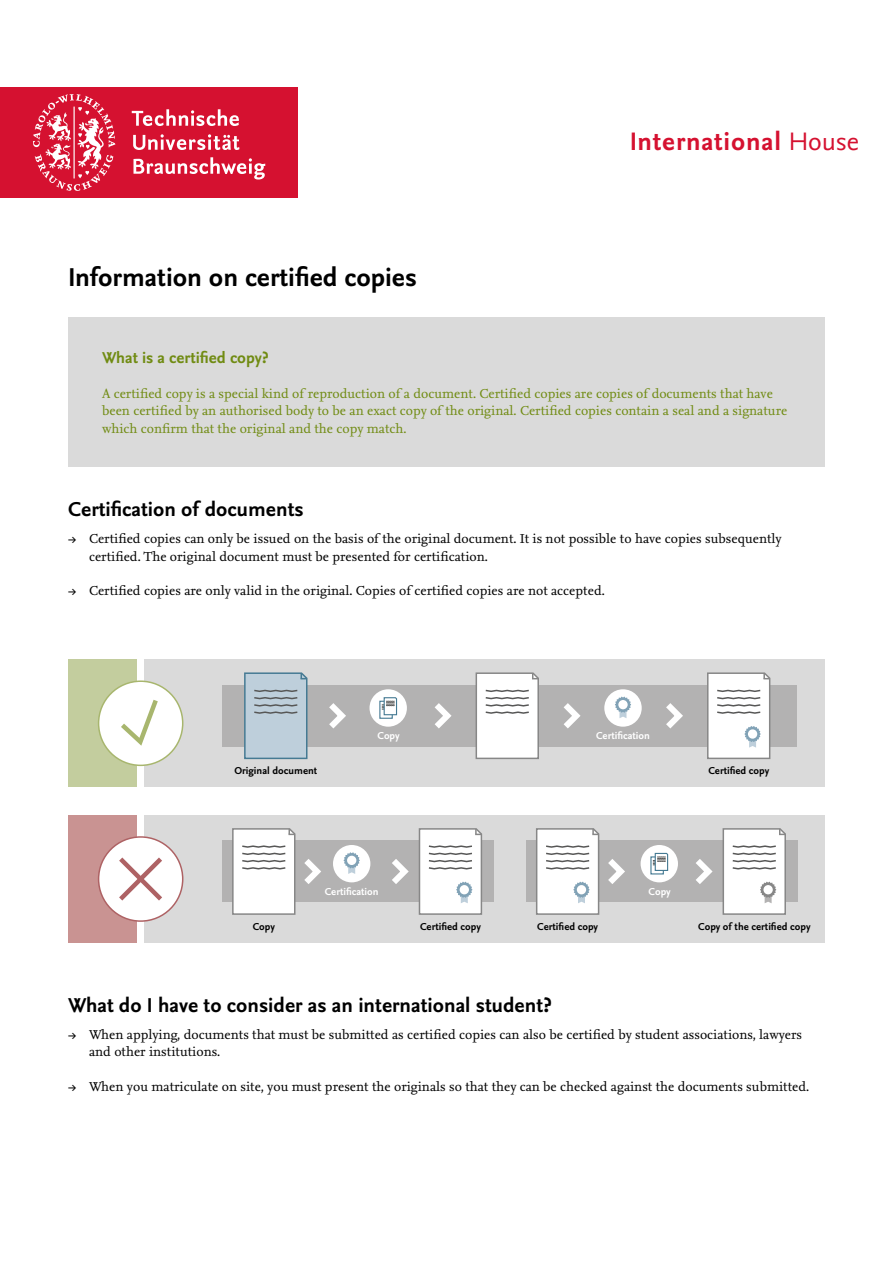
<style>
.page{position:relative;width:893px;height:1263px;background:#fff}
.page>*{position:absolute;margin:0;border:0;box-sizing:border-box;transform-origin:0 0}
.t1{font:700 27px "Nexus Sans Pro";color:#000}
.t2{font:700 26.4px "Nexus Sans Pro";letter-spacing:.03em;color:#d51130}
.t3{font:700 21px "Nexus Sans Pro";color:#000}
.t4{font:700 16.5px "Nexus Sans Pro";color:#708b12}
.t5{font:13.5px/17.5px "Nexus Serif Pro";color:#000}
.t6{font:13.5px/17.5px "Nexus Serif Pro";color:#708b12}
.t7{font:700 10.5px "Nexus Sans Pro";color:#000}
.t8{font:700 10.5px "Nexus Sans Pro";color:#fff}
.s1{font-weight:400}
</style>
<div class="page">
<div style="left:68px;top:317px;width:757px;height:150px;background:#dadada"></div>
<div style="left:0;top:87px;width:298px;height:111px;background:#d51130"></div>
<svg style="left:33px;top:94px;width:82px;height:97px"></svg>
<svg style="left:132px;top:109px;width:107px;height:17px"></svg>
<svg style="left:133px;top:134px;width:106px;height:16px"></svg>
<svg style="left:133px;top:157px;width:132px;height:23px"></svg>
<div style="left:145px;top:659px;width:680px;height:128px;background:#dadada"></div>
<div style="left:68px;top:659px;width:68px;height:128px;background:#c3cd9e"></div>
<div style="left:99px;top:681px;width:84px;height:84px;background:#fff;border-radius:50%"></div>
<div style="left:98px;top:680px;width:85px;height:86px;border:2px solid #a8b66e;border-radius:50%"></div>
<svg style="left:121px;top:699px;width:37px;height:47px"></svg>
<div style="left:222px;top:685px;width:575px;height:61px;background:#b3b2b2"></div>
<div style="left:369px;top:689px;width:38px;height:38px;background:#fff;border-radius:50%"></div>
<svg style="left:379px;top:697px;width:19px;height:22px"></svg>
<svg style="left:329px;top:703px;width:17px;height:26px"></svg>
<svg style="left:435px;top:703px;width:17px;height:26px"></svg>
<div style="left:604px;top:689px;width:38px;height:38px;background:#fff;border-radius:50%"></div>
<svg style="left:563px;top:703px;width:18px;height:26px"></svg>
<svg style="left:666px;top:703px;width:17px;height:26px"></svg>
<svg style="left:615px;top:696px;width:16px;height:22px"></svg>
<div style="left:618px;top:700px;width:10px;height:9px;background:#fff;border-radius:50%"></div>
<svg style="left:475px;top:672px;width:65px;height:88px;background:#ebebeb"></svg>
<svg style="left:243px;top:672px;width:65px;height:88px;background:#b0c2ce"></svg>
<svg style="left:706px;top:672px;width:65px;height:88px;background:#e8e9e9"></svg>
<div style="left:145px;top:815px;width:680px;height:128px;background:#dadada"></div>
<div style="left:68px;top:815px;width:68px;height:128px;background:#c99392"></div>
<div style="left:99px;top:837px;width:84px;height:84px;background:#fff;border-radius:50%"></div>
<div style="left:98px;top:836px;width:85px;height:86px;border:2px solid #ae6264;border-radius:50%"></div>
<svg style="left:119px;top:857px;width:43px;height:44px"></svg>
<div style="left:222px;top:841px;width:272px;height:61px;background:#b3b2b2"></div>
<div style="left:333px;top:845px;width:37px;height:37px;background:#fff;border-radius:50%"></div>
<svg style="left:231px;top:828px;width:94px;height:87px"></svg>
<svg style="left:344px;top:852px;width:16px;height:22px"></svg>
<div style="left:347px;top:856px;width:9px;height:9px;background:#fff;border-radius:50%"></div>
<svg style="left:385px;top:828px;width:98px;height:87px"></svg>
<div style="left:526px;top:841px;width:272px;height:61px;background:#b3b2b2"></div>
<svg style="left:689px;top:828px;width:98px;height:87px"></svg>
<svg style="left:535px;top:828px;width:94px;height:87px"></svg>
<div style="left:577px;top:885px;width:9px;height:9px;background:#fff;border-radius:50%"></div>
<div style="left:641px;top:845px;width:37px;height:37px;background:#fff;border-radius:50%"></div>
<svg style="left:650px;top:852px;width:19px;height:23px"></svg>
<h1 class="t1" style="left:68px;top:257px;width:350px">Information on certified copies</h1>
<h2 class="t2" style="left:630px;top:122px;width:231px">International <span class="s1">House</span></h2>
<p class="t4" style="left:102px;top:345px;width:168px">What is a certified copy?</p>
<p class="t6" style="left:102px;top:384px;width:687px">A certified copy is a special kind of reproduction of a document. Certified copies are copies of documents that have been certified by an authorised body to be an exact copy of the original. Certified copies contain a seal and a signature which confirm that the original and the copy match.</p>
<h3 class="t3" style="left:68px;top:493px;width:237px">Certification of documents</h3>
<p class="t5" style="left:89px;top:529px;width:694px;text-indent:-21px">→ Certified copies can only be issued on the basis of the original document. It is not possible to have copies subsequently certified. The original document must be presented for certification.</p>
<p class="t5" style="left:68px;top:581px;width:538px">→ Certified copies are only valid in the original. Copies of certified copies are not accepted.</p>
<p class="t8" style="left:377px;top:728px;width:24px">Copy</p>
<p class="t8" style="left:596px;top:728px;width:55px">Certification</p>
<p class="t7" style="left:234px;top:763px;width:85px">Original document</p>
<p class="t7" style="left:708px;top:763px;width:62px">Certified copy</p>
<p class="t8" style="left:325px;top:884px;width:55px">Certification</p>
<p class="t8" style="left:649px;top:884px;width:24px">Copy</p>
<p class="t7" style="left:253px;top:918px;width:24px">Copy</p>
<p class="t7" style="left:420px;top:918px;width:62px">Certified copy</p>
<p class="t7" style="left:537px;top:918px;width:62px">Certified copy</p>
<p class="t7" style="left:698px;top:918px;width:114px">Copy of the certified copy</p>
<h3 class="t3" style="left:68px;top:989px;width:485px">What do I have to consider as an international student?</h3>
<p class="t5" style="left:89px;top:1025px;width:715px;text-indent:-21px">→ When applying, documents that must be submitted as certified copies can also be certified by student associations, lawyers and other institutions.</p>
<p class="t5" style="left:68px;top:1077px;width:743px">→ When you matriculate on site, you must present the originals so that they can be checked against the documents submitted.</p>
</div>
